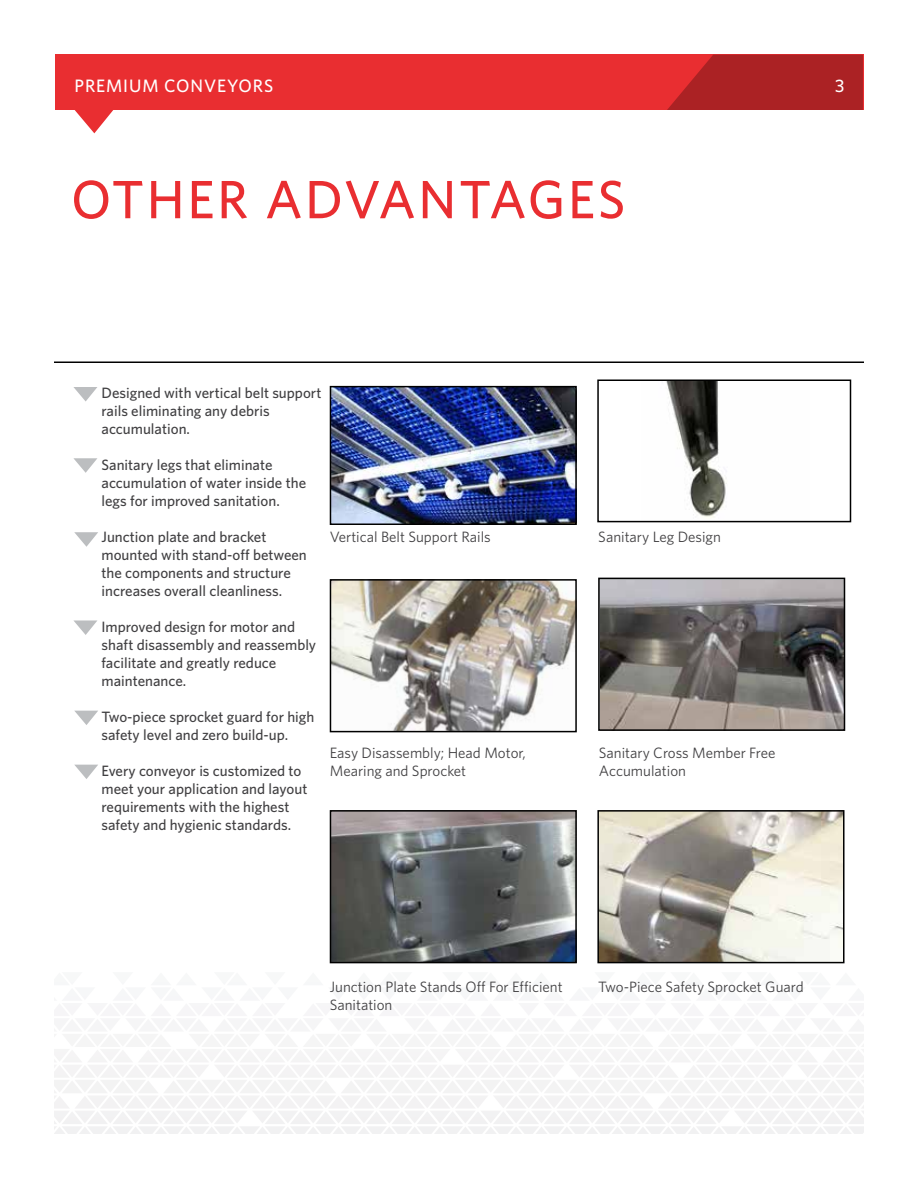
<style>
.page{position:relative;width:918px;height:1188px;background:#fff}
.page>*{position:absolute;margin:0;border:0;box-sizing:border-box;transform-origin:0 0}
.t1{font:500 54px "Whitney";letter-spacing:.05em;color:#e92e31}
.t2{font:500 18px "Whitney";letter-spacing:.05em;color:#fff}
.t3{font:500 15px/18px "Whitney";color:#414042}
.t4{font:15px/18px "Whitney";color:#414042}
</style>
<div class="page">
<div style="left:55px;top:54px;width:808px;height:56px;background:#e92e31"></div>
<svg style="left:667px;top:55px;width:196px;height:55px;background:#b22325"></svg>
<svg style="left:74px;top:110px;width:40px;height:23px"></svg>
<hr style="left:54px;top:362px;width:810px;height:1px;background:#000">
<img style="left:601px;top:581px;width:241px;height:147px">
<div style="left:598px;top:578px;width:247px;height:153px;border:2px solid #000"></div>
<svg style="left:73px;top:387px;width:24px;height:15px"></svg>
<svg style="left:73px;top:458px;width:24px;height:15px"></svg>
<svg style="left:74px;top:532px;width:24px;height:15px"></svg>
<svg style="left:75px;top:711px;width:23px;height:14px"></svg>
<svg style="left:73px;top:620px;width:24px;height:15px"></svg>
<svg style="left:75px;top:765px;width:23px;height:14px"></svg>
<img style="left:600px;top:813px;width:242px;height:147px">
<div style="left:597px;top:810px;width:248px;height:153px;border:2px solid #000"></div>
<img style="left:667px;top:383px;width:60px;height:135px">
<div style="left:597px;top:380px;width:254px;height:142px;border:2px solid #000"></div>
<img style="left:333px;top:582px;width:241px;height:147px">
<div style="left:330px;top:579px;width:247px;height:153px;border:2px solid #000"></div>
<img style="left:333px;top:389px;width:241px;height:133px">
<div style="left:330px;top:386px;width:247px;height:139px;border:2px solid #000"></div>
<img style="left:333px;top:813px;width:241px;height:147px">
<div style="left:330px;top:810px;width:247px;height:153px;border:2px solid #000"></div>
<p class="t2" style="left:75px;top:75px;width:200px">PREMIUM CONVEYORS</p>
<p class="t2" style="left:835px;top:75px;width:11px">3</p>
<h1 class="t1" style="left:71px;top:167px;width:556px">OTHER ADVANTAGES</h1>
<p class="t3" style="left:102px;top:384px;width:221px">Designed with vertical belt support rails eliminating any debris accumulation.</p>
<p class="t3" style="left:102px;top:456px;width:206px">Sanitary legs that eliminate accumulation of water inside the legs for improved sanitation.</p>
<p class="t3" style="left:102px;top:528px;width:207px">Junction plate and bracket mounted with stand-off between the components and structure increases overall cleanliness.</p>
<p class="t3" style="left:102px;top:618px;width:216px">Improved design for motor and shaft disassembly and reassembly facilitate and greatly reduce maintenance.</p>
<p class="t3" style="left:102px;top:708px;width:214px">Two-piece sprocket guard for high safety level and zero build-up.</p>
<p class="t3" style="left:102px;top:762px;width:207px">Every conveyor is customized to meet your application and layout requirements with the highest safety and hygienic standards.</p>
<p class="t4" style="left:330px;top:528px;width:163px">Vertical Belt Support Rails</p>
<p class="t4" style="left:330px;top:744px;width:198px">Easy Disassembly; Head Motor,<br>Mearing and Sprocket</p>
<p class="t4" style="left:598px;top:528px;width:124px">Sanitary Leg Design</p>
<p class="t4" style="left:599px;top:744px;width:178px">Sanitary Cross Member Free<br>Accumulation</p>
<p class="t4" style="left:330px;top:978px;width:234px">Junction Plate Stands Off For Efficient<br>Sanitation</p>
<p class="t4" style="left:598px;top:978px;width:207px">Two-Piece Safety Sprocket Guard</p>
</div>
